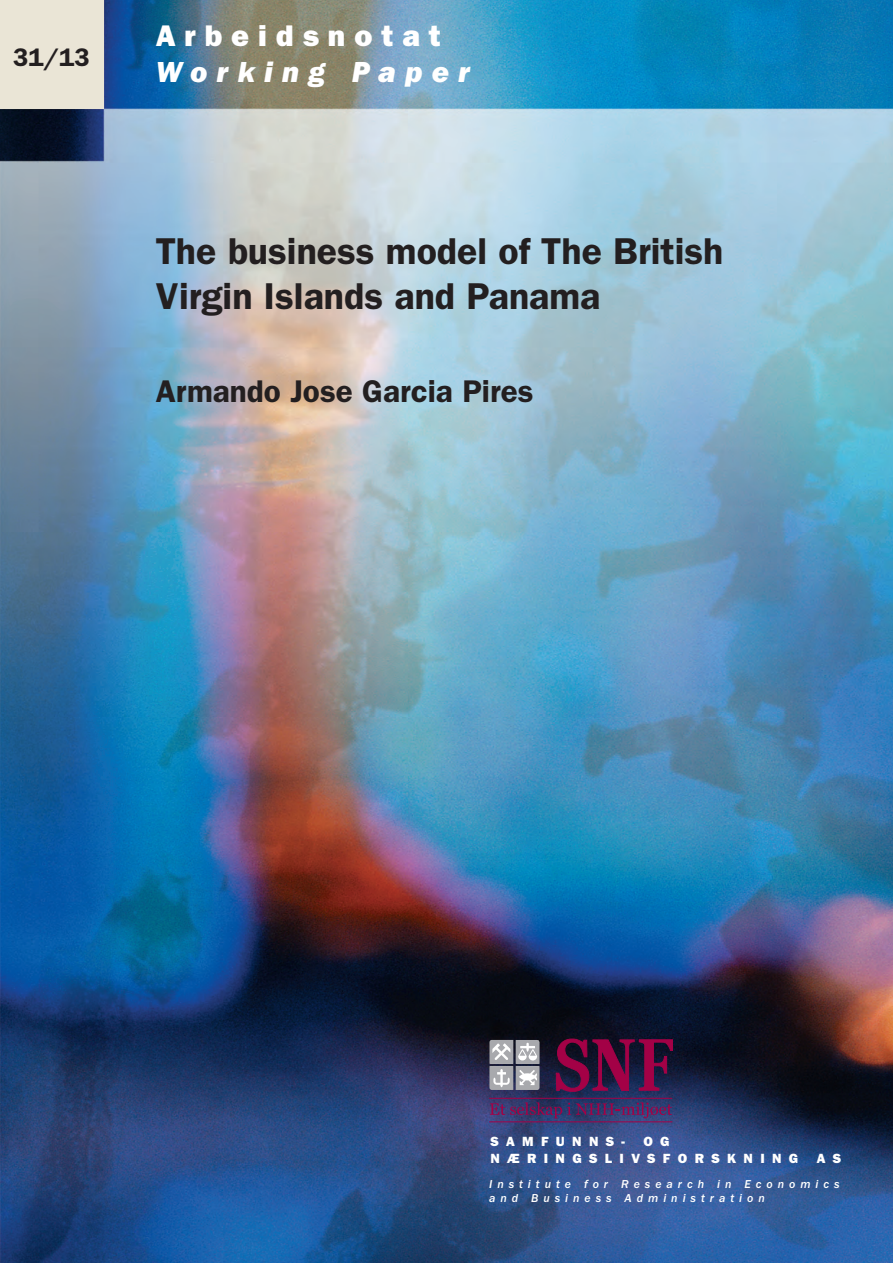
<style>
.page{position:relative;width:893px;height:1263px;background:#fff}
.page>*{position:absolute;margin:0;border:0;box-sizing:border-box;transform-origin:0 0}
.t1{font:600 37.5px/45.5px "Franklin Gothic";color:#231f20}
.t2{font:600 31.5px "Franklin Gothic";color:#231f20}
.t3{font:800 30px "Franklin Gothic";letter-spacing:.3em;color:#fff}
.t4{font:italic 800 30px "Franklin Gothic";letter-spacing:.3em;color:#fff}
.t5{font:600 25.5px "Franklin Gothic";color:#231f20}
.t6{font:13.8px/16.5px "Franklin Gothic Hvy";letter-spacing:.53em;color:#fff}
.t7{font:12px/14.7px "Franklin Gothic Mdm Itl";letter-spacing:.415em;color:#fff}
</style>
<div class="page">
<img style="left:0;top:0;width:893px;height:1263px">
<svg style="left:556px;top:1039px;width:117px;height:52px;background:#510e3c"></svg>
<svg style="left:489px;top:1040px;width:51px;height:50px;background:#aaabb1"></svg>
<hr style="left:489px;top:1121px;width:183px;height:1px;background:#a30146">
<hr style="left:489px;top:1098px;width:183px;height:1px;background:#a30146">
<svg style="left:490px;top:1102px;width:182px;height:16px;background:#463167"></svg>
<div style="left:0;top:0;width:104px;height:109px;background:#eae5d6"></div>
<h3 class="t5" style="left:13px;top:43px;width:78px">31/13</h3>
<h3 class="t3" style="left:156px;top:18px;width:286px">Arbeidsnotat</h3>
<h3 class="t4" style="left:156px;top:55px;width:316px">Working Paper</h3>
<h1 class="t1" style="left:156px;top:228px;width:569px">The business model of The British<br>Virgin Islands and Panama</h1>
<h2 class="t2" style="left:156px;top:373px;width:379px">Armando Jose Garcia Pires</h2>
<p class="t6" style="left:490px;top:1133px;width:136px">SAMFUNNS-</p>
<p class="t6" style="left:490px;top:1133px;width:309px;text-indent:153px">O G<br>NÆRINGSLIVSFORSKNING</p>
<p class="t6" style="left:817px;top:1150px;width:26px">A S</p>
<p class="t7" style="left:489px;top:1176px;width:352px">Institute for Research in Economics and Business Administration</p>
</div>
